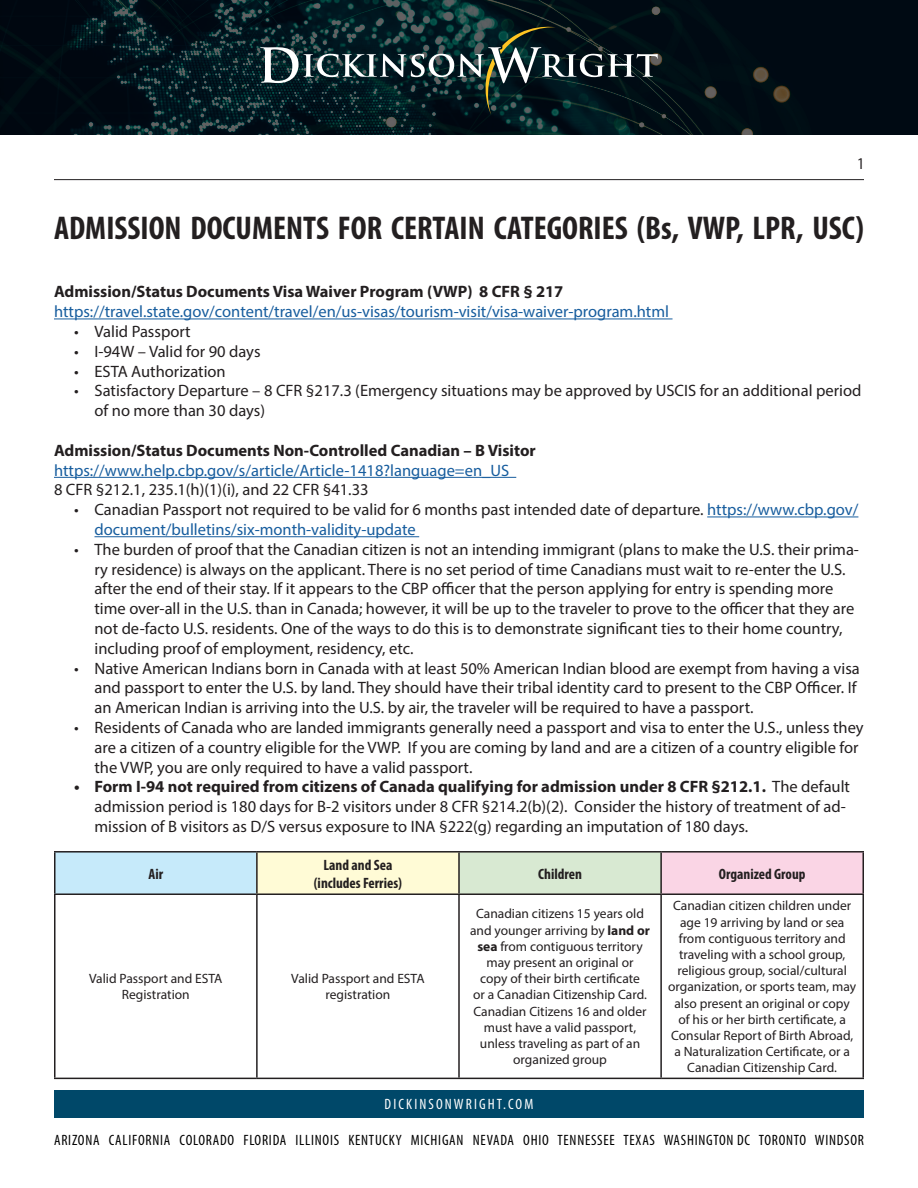
<style>
.page{position:relative;width:918px;height:1188px;background:#fff}
.page>*{position:absolute;margin:0;border:0;box-sizing:border-box;transform-origin:0 0}
.t1{font:700 condensed 33px "Myriad Pro";color:#231f20}
.t2{font:16.5px/19.8px "Myriad Pro";color:#231f20}
.t3{font:16.5px "Myriad Pro";color:#175d9e}
.t4{font:700 16.5px "Myriad Pro";color:#231f20}
.t5{font:condensed 16.5px "Myriad Pro";color:#231f20}
.t6{font:condensed 15px "Myriad Pro";letter-spacing:.05em;color:#000}
.t7{font:700 condensed 15px/18px "Myriad Pro";color:#231f20;text-align:center}
.t8{font:condensed 15px "Myriad Pro";letter-spacing:.14em;color:#fff}
.t9{font:13.5px/16.2px "Myriad Pro";color:#231f20;text-align:center}
.s1{color:#175d9e}
.s2{font-weight:700}
</style>
<div class="page">
<hr style="left:54px;top:179px;width:810px;height:1px;background:#231f20">
<svg style="left:0;top:0;width:918px;height:135px;background:#04131a"></svg>
<div style="left:54px;top:1090px;width:810px;height:28px;background:#004869"></div>
<svg style="left:260px;top:27px;width:398px;height:88px;background:#203438"></svg>
<hr style="left:54px;top:319px;width:619px;height:1px;background:#175d9e">
<hr style="left:54px;top:477px;width:462px;height:1px;background:#175d9e">
<hr style="left:707px;top:517px;width:151px;height:1px;background:#175d9e">
<hr style="left:94px;top:536px;width:325px;height:1px;background:#175d9e">
<div style="left:55px;top:852px;width:202px;height:42px;background:#c6eafa"></div>
<div style="left:257px;top:852px;width:202px;height:42px;background:#fffbd6"></div>
<div style="left:459px;top:852px;width:202px;height:42px;background:#d8e9d2"></div>
<div style="left:661px;top:852px;width:202px;height:42px;background:#fad5e5"></div>
<hr style="left:54px;top:851px;width:203px;height:2px;background:#231f20">
<hr style="left:54px;top:853px;width:2px;height:40px;background:#231f20">
<hr style="left:257px;top:851px;width:202px;height:2px;background:#231f20">
<hr style="left:256px;top:853px;width:2px;height:40px;background:#231f20">
<hr style="left:459px;top:851px;width:202px;height:2px;background:#231f20">
<hr style="left:458px;top:853px;width:2px;height:40px;background:#231f20">
<hr style="left:661px;top:851px;width:203px;height:2px;background:#231f20">
<hr style="left:660px;top:853px;width:2px;height:40px;background:#231f20">
<hr style="left:862px;top:853px;width:2px;height:40px;background:#231f20">
<hr style="left:54px;top:893px;width:203px;height:2px;background:#231f20">
<hr style="left:54px;top:895px;width:2px;height:183px;background:#231f20">
<hr style="left:257px;top:893px;width:202px;height:2px;background:#231f20">
<hr style="left:256px;top:895px;width:2px;height:183px;background:#231f20">
<hr style="left:459px;top:893px;width:202px;height:2px;background:#231f20">
<hr style="left:458px;top:895px;width:2px;height:183px;background:#231f20">
<hr style="left:661px;top:893px;width:203px;height:2px;background:#231f20">
<hr style="left:660px;top:895px;width:2px;height:183px;background:#231f20">
<hr style="left:862px;top:895px;width:2px;height:183px;background:#231f20">
<hr style="left:54px;top:1078px;width:203px;height:1px;background:#231f20">
<hr style="left:257px;top:1078px;width:202px;height:1px;background:#231f20">
<hr style="left:459px;top:1078px;width:202px;height:1px;background:#231f20">
<hr style="left:661px;top:1078px;width:203px;height:1px;background:#231f20">
<p class="t5" style="left:858px;top:154px;width:8px">1</p>
<p class="t1" style="left:54px;top:207px;width:811px">ADMISSION DOCUMENTS FOR CERTAIN CATEGORIES (Bs, VWP, LPR, USC)</p>
<p class="t4" style="left:54px;top:281px;width:511px">Admission/Status Documents Visa Waiver Program (VWP) 8 CFR § 217</p>
<p class="t3" style="left:54px;top:302px;width:617px">https://travel.state.gov/content/travel/en/us-visas/tourism-visit/visa-waiver-program.html</p>
<p class="t2" style="left:74px;top:321px;width:118px">• Valid Passport</p>
<p class="t2" style="left:74px;top:341px;width:188px">• I-94W – Valid for 90 days</p>
<p class="t2" style="left:74px;top:361px;width:153px">• ESTA Authorization</p>
<p class="t2" style="left:94px;top:381px;width:768px;text-indent:-20px">• Satisfactory Departure – 8 CFR §217.3 (Emergency situations may be approved by USCIS for an additional period of no more than 30 days)</p>
<p class="t4" style="left:54px;top:440px;width:483px">Admission/Status Documents Non-Controlled Canadian – B Visitor</p>
<p class="t3" style="left:54px;top:460px;width:457px">https://www.help.cbp.gov/s/article/Article-1418?language=en_US</p>
<p class="t2" style="left:54px;top:480px;width:316px">8 CFR §212.1, 235.1(h)(1)(i), and 22 CFR §41.33</p>
<p class="t2" style="left:94px;top:500px;width:765px;text-indent:-20px">• Canadian Passport not required to be valid for 6 months past intended date of departure. <span class="s1">https://www.cbp.gov/ document/bulletins/six-month-validity-update</span></p>
<p class="t2" style="left:94px;top:539px;width:766px;text-indent:-20px">• The burden of proof that the Canadian citizen is not an intending immigrant (plans to make the U.S. their prima&shy;ry residence) is always on the applicant. There is no set period of time Canadians must wait to re-enter the U.S. after the end of their stay. If it appears to the CBP officer that the person applying for entry is spending more time over-all in the U.S. than in Canada; however, it will be up to the traveler to prove to the officer that they are not de-facto U.S. residents. One of the ways to do this is to demonstrate significant ties to their home country, including proof of employment, residency, etc.</p>
<p class="t2" style="left:94px;top:658px;width:767px;text-indent:-20px">• Native American Indians born in Canada with at least 50% American Indian blood are exempt from having a visa and passport to enter the U.S. by land. They should have their tribal identity card to present to the CBP Officer. If an American Indian is arriving into the U.S. by air, the traveler will be required to have a passport.</p>
<p class="t2" style="left:94px;top:717px;width:771px;text-indent:-20px">• Residents of Canada who are landed immigrants generally need a passport and visa to enter the U.S., unless they are a citizen of a country eligible for the VWP. If you are coming by land and are a citizen of a country eligible for the VWP, you are only required to have a valid passport.</p>
<p class="t2" style="left:94px;top:777px;width:757px;text-indent:-20px"><span class="s2">• Form I-94 not required from citizens of Canada qualifying for admission under 8 CFR §212.1.</span> The default admission period is 180 days for B-2 visitors under 8 CFR §214.2(b)(2). Consider the history of treatment of ad&shy;mission of B visitors as D/S versus exposure to INA §222(g) regarding an imputation of 180 days.</p>
<p class="t7" style="left:149px;top:864px;width:16px">Air</p>
<p class="t7" style="left:314px;top:855px;width:90px">Land and Sea (includes Ferries)</p>
<p class="t7" style="left:538px;top:864px;width:45px">Children</p>
<p class="t7" style="left:719px;top:864px;width:88px">Organized Group</p>
<p class="t9" style="left:89px;top:970px;width:135px">Valid Passport and ESTA<br>Registration</p>
<p class="t9" style="left:291px;top:970px;width:135px">Valid Passport and ESTA registration</p>
<p class="t9" style="left:470px;top:906px;width:181px">Canadian citizens 15 years old and younger arriving by <span class="s2">land or sea</span> from contiguous territory may present an original or<br>copy of their birth certificate<br>or a Canadian Citizenship Card.<br>Canadian Citizens 16 and older must have a valid passport, unless traveling as part of an organized group</p>
<p class="t9" style="left:668px;top:898px;width:189px">Canadian citizen children under age 19 arriving by land or sea from contiguous territory and traveling with a school group, religious group, social/cultural organization, or sports team, may also present an original or copy of his or her birth certificate, a<br>Consular Report of Birth Abroad, a Naturalization Certificate, or a<br>Canadian Citizenship Card.</p>
<p class="t8" style="left:385px;top:1095px;width:150px">DICKINSONWRIGHT.COM</p>
<p class="t6" style="left:54px;top:1131px;width:811px">ARIZONA CALIFORNIA COLORADO FLORIDA ILLINOIS KENTUCKY MICHIGAN NEVADA OHIO TENNESSEE TEXAS WASHINGTON DC TORONTO WINDSOR</p>
</div>
